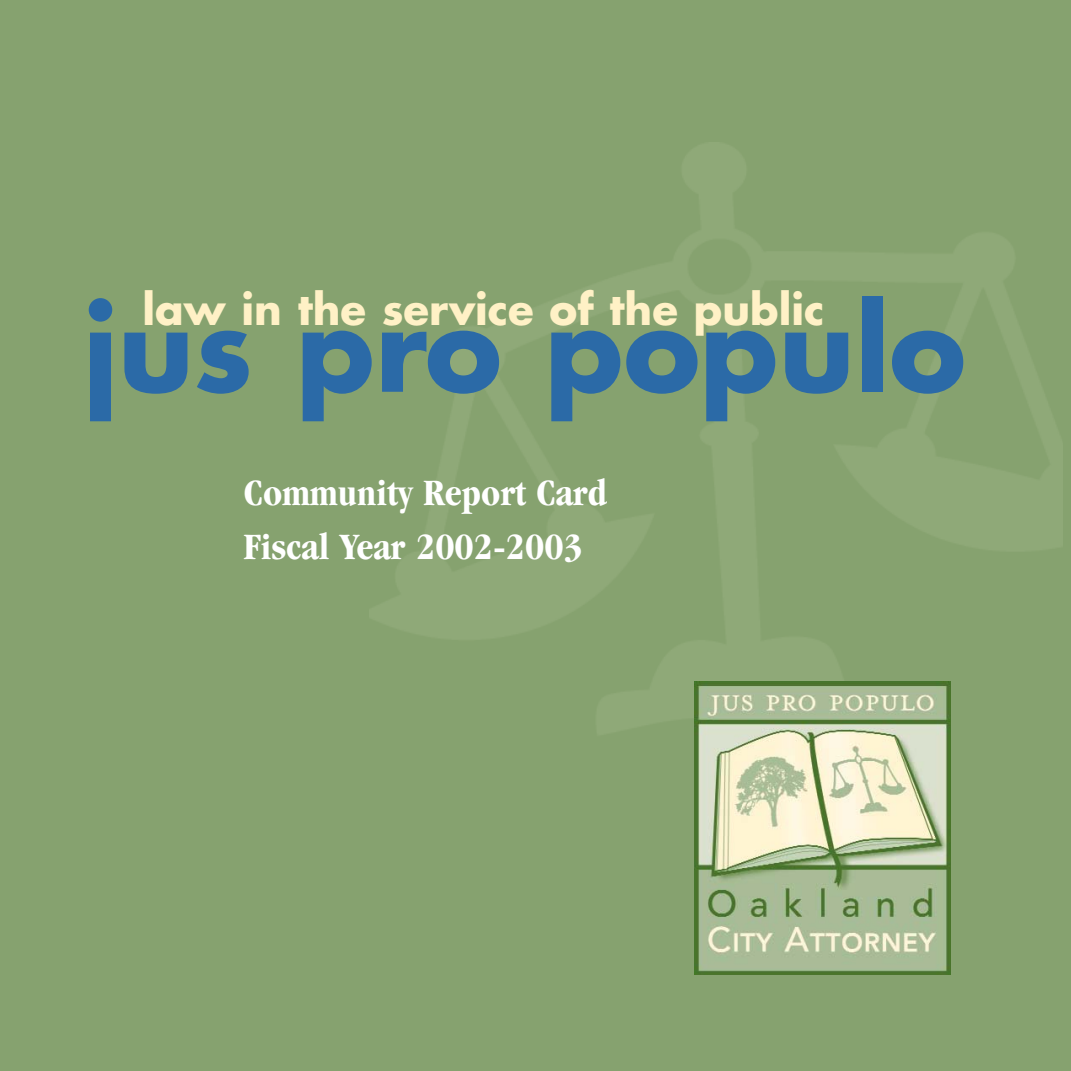
<style>
.page{position:relative;width:1071px;height:1071px;background:#86a26f}
.page>*{position:absolute;margin:0;border:0;box-sizing:border-box;transform-origin:0 0}
.t1{font:700 115.33px "Futura";color:#2b6aa7}
.t2{font:700 42px "Futura";color:#fff1c6}
.t3{font:700 condensed 38.5px/53.7px "Garamond";color:#fff}
</style>
<div class="page">
<img style="left:694px;top:682px;width:256px;height:293px">
<p class="t2" style="left:143px;top:290px;width:683px">law in the service of the public</p>
<h1 class="t1" style="left:83px;top:296px;width:884px">jus pro populo</h1>
<p class="t3" style="left:244px;top:470px;width:365px">Community Report Card<br>Fiscal Year 2002-2003</p>
</div>
